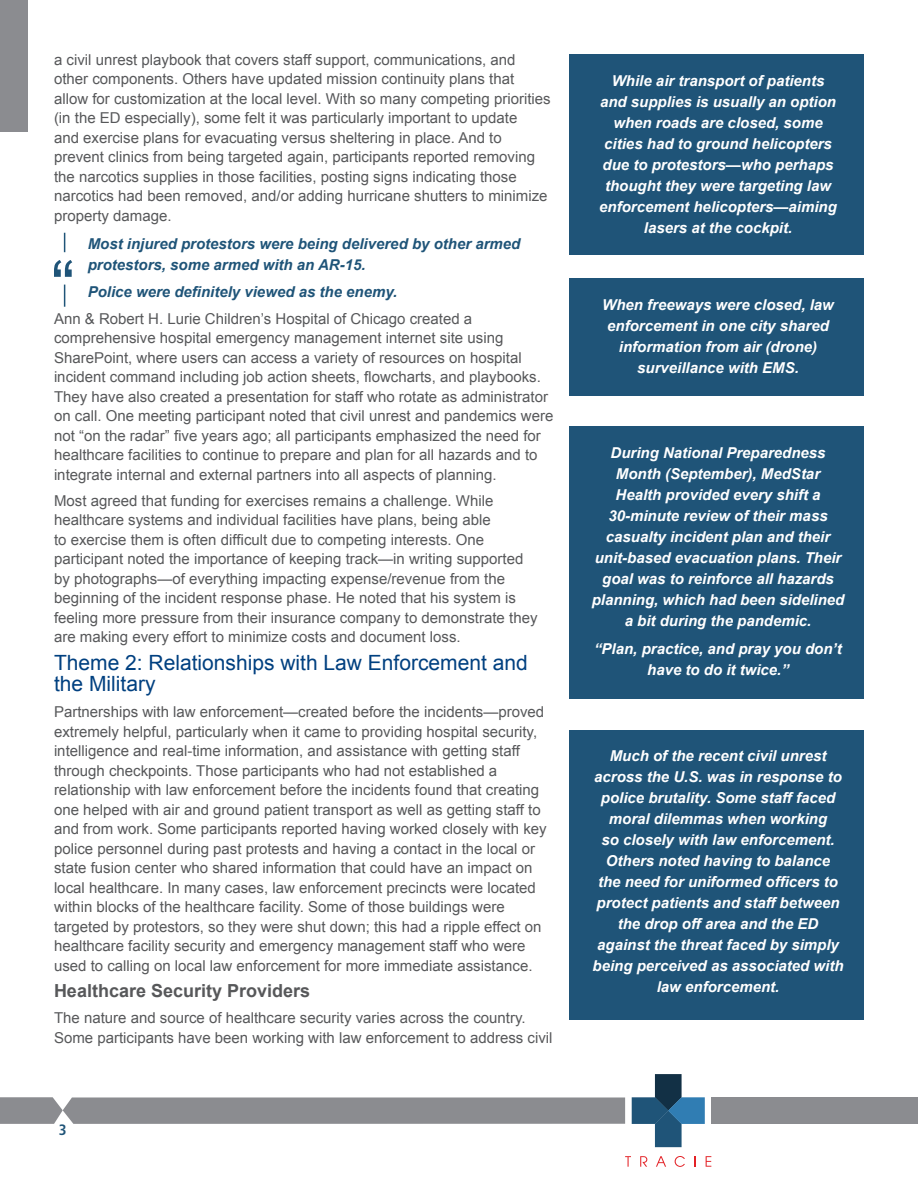
<style>
.page{position:relative;width:918px;height:1188px;background:#fff}
.page>*{position:absolute;margin:0;border:0;box-sizing:border-box;transform-origin:0 0}
.t1{font:21px/21px "Arial";color:#004080}
.t2{font:700 18px "Arial";color:#57585a}
.t3{font:15px/19.5px "Arial";color:#57585a}
.t4{font:italic 700 15px/21px "Arial";color:#fff;text-align:center}
.t5{font:italic 700 15px "Arial";color:#1f5478}
.t6{font:700 condensed 15px "Frutiger";color:#1f5478}
</style>
<div class="page">
<svg style="left:632px;top:1074px;width:73px;height:73px"></svg>
<svg style="left:625px;top:1156px;width:6px;height:11px"></svg>
<svg style="left:640px;top:1156px;width:7px;height:11px"></svg>
<svg style="left:656px;top:1156px;width:10px;height:11px"></svg>
<svg style="left:675px;top:1156px;width:10px;height:11px"></svg>
<svg style="left:706px;top:1156px;width:5px;height:11px"></svg>
<div style="left:0;top:0;width:28px;height:131px;background:#8b8c90"></div>
<svg style="left:0;top:1097px;width:625px;height:27px;background:#8f9094"></svg>
<div style="left:711px;top:1097px;width:207px;height:27px;background:#8b8c90"></div>
<div style="left:569px;top:54px;width:295px;height:200px;background:#1f5478"></div>
<div style="left:569px;top:427px;width:295px;height:272px;background:#1f5478"></div>
<div style="left:569px;top:730px;width:295px;height:290px;background:#1f5478"></div>
<svg style="left:64px;top:285px;width:1px;height:22px"></svg>
<svg style="left:64px;top:233px;width:1px;height:19px"></svg>
<svg style="left:54px;top:260px;width:18px;height:17px"></svg>
<div style="left:569px;top:279px;width:295px;height:117px;background:#1f5478"></div>
<p class="t3" style="left:54px;top:50px;width:463px">a civil unrest playbook that covers staff support, communications, and</p>
<p class="t3" style="left:54px;top:70px;width:498px">other components. Others have updated mission continuity plans that allow for customization at the local level. With so many competing priorities (in the ED especially), some felt it was particularly important to update<br>and exercise plans for evacuating versus sheltering in place. And to</p>
<p class="t3" style="left:54px;top:148px;width:483px">prevent clinics from being targeted again, participants reported removing</p>
<p class="t3" style="left:54px;top:167px;width:464px">the narcotics supplies in those facilities, posting signs indicating those</p>
<p class="t3" style="left:54px;top:187px;width:495px">narcotics had been removed, and/or adding hurricane shutters to minimize</p>
<p class="t3" style="left:54px;top:206px;width:119px">property damage.</p>
<p class="t5" style="left:88px;top:234px;width:434px">Most injured protestors were being delivered by other armed</p>
<p class="t5" style="left:88px;top:255px;width:279px">protestors, some armed with an AR-15.</p>
<p class="t5" style="left:88px;top:282px;width:311px">Police were definitely viewed as the enemy.</p>
<p class="t3" style="left:54px;top:309px;width:420px">Ann &amp; Robert H. Lurie Children’s Hospital of Chicago created a</p>
<p class="t3" style="left:54px;top:328px;width:469px">comprehensive hospital emergency management internet site using<br>SharePoint, where users can access a variety of resources on hospital</p>
<p class="t3" style="left:54px;top:367px;width:488px">incident command including job action sheets, flowcharts, and playbooks.</p>
<p class="t3" style="left:54px;top:387px;width:501px">They have also created a presentation for staff who rotate as administrator on call. One meeting participant noted that civil unrest and pandemics were</p>
<p class="t3" style="left:54px;top:426px;width:488px">not “on the radar” five years ago; all participants emphasized the need for</p>
<p class="t3" style="left:54px;top:445px;width:485px">healthcare facilities to continue to prepare and plan for all hazards and to integrate internal and external partners into all aspects of planning.</p>
<p class="t3" style="left:54px;top:491px;width:441px">Most agreed that funding for exercises remains a challenge. While</p>
<p class="t3" style="left:54px;top:511px;width:438px">healthcare systems and individual facilities have plans, being able to exercise them is often difficult due to competing interests. One</p>
<p class="t3" style="left:54px;top:550px;width:471px">participant noted the importance of keeping track—in writing supported</p>
<p class="t3" style="left:54px;top:569px;width:463px">by photographs—of everything impacting expense/revenue from the beginning of the incident response phase. He noted that his system is</p>
<p class="t3" style="left:54px;top:608px;width:485px">feeling more pressure from their insurance company to demonstrate they are making every effort to minimize costs and document loss.</p>
<h3 class="t1" style="left:54px;top:653px;width:475px">Theme 2: Relationships with Law Enforcement and the Military</h3>
<p class="t3" style="left:54px;top:703px;width:492px">Partnerships with law enforcement—created before the incidents—proved</p>
<p class="t3" style="left:54px;top:722px;width:485px">extremely helpful, particularly when it came to providing hospital security, intelligence and real-time information, and assistance with getting staff</p>
<p class="t3" style="left:54px;top:761px;width:487px">through checkpoints. Those participants who had not established a relationship with law enforcement before the incidents found that creating</p>
<p class="t3" style="left:54px;top:800px;width:494px">one helped with air and ground patient transport as well as getting staff to and from work. Some participants reported having worked closely with key police personnel during past protests and having a contact in the local or state fusion center who shared information that could have an impact on local healthcare. In many cases, law enforcement precincts were located</p>
<p class="t3" style="left:54px;top:898px;width:489px">within blocks of the healthcare facility. Some of those buildings were targeted by protestors, so they were shut down; this had a ripple effect on</p>
<p class="t3" style="left:54px;top:937px;width:480px">healthcare facility security and emergency management staff who were used to calling on local law enforcement for more immediate assistance.</p>
<h3 class="t2" style="left:54px;top:979px;width:258px">Healthcare Security Providers</h3>
<p class="t3" style="left:54px;top:1009px;width:473px">The nature and source of healthcare security varies across the country.</p>
<p class="t3" style="left:54px;top:1028px;width:500px">Some participants have been working with law enforcement to address civil</p>
<p class="t6" style="left:59px;top:1121px;width:9px">3</p>
<p class="t4" style="left:599px;top:70px;width:239px">While air transport of patients and supplies is usually an option when roads are closed, some cities had to ground helicopters due to protestors—who perhaps thought they were targeting law enforcement helicopters—aiming lasers at the cockpit.</p>
<p class="t4" style="left:602px;top:295px;width:233px">When freeways were closed, law enforcement in one city shared information from air (drone) surveillance with EMS.</p>
<p class="t4" style="left:592px;top:443px;width:254px">During National Preparedness<br>Month (September), MedStar<br>Health provided every shift a<br>30-minute review of their mass casualty incident plan and their unit-based evacuation plans. Their goal was to reinforce all hazards planning, which had been sidelined a bit during the pandemic.</p>
<p class="t4" style="left:594px;top:639px;width:249px">“Plan, practice, and pray you don’t have to do it twice.”</p>
<p class="t4" style="left:594px;top:746px;width:249px">Much of the recent civil unrest across the U.S. was in response to police brutality. Some staff faced moral dilemmas when working<br>so closely with law enforcement.<br>Others noted having to balance</p>
<p class="t4" style="left:598px;top:872px;width:242px">the need for uniformed officers to</p>
<p class="t4" style="left:593px;top:893px;width:252px">protect patients and staff between the drop off area and the ED against the threat faced by simply being perceived as associated with law enforcement.</p>
</div>
